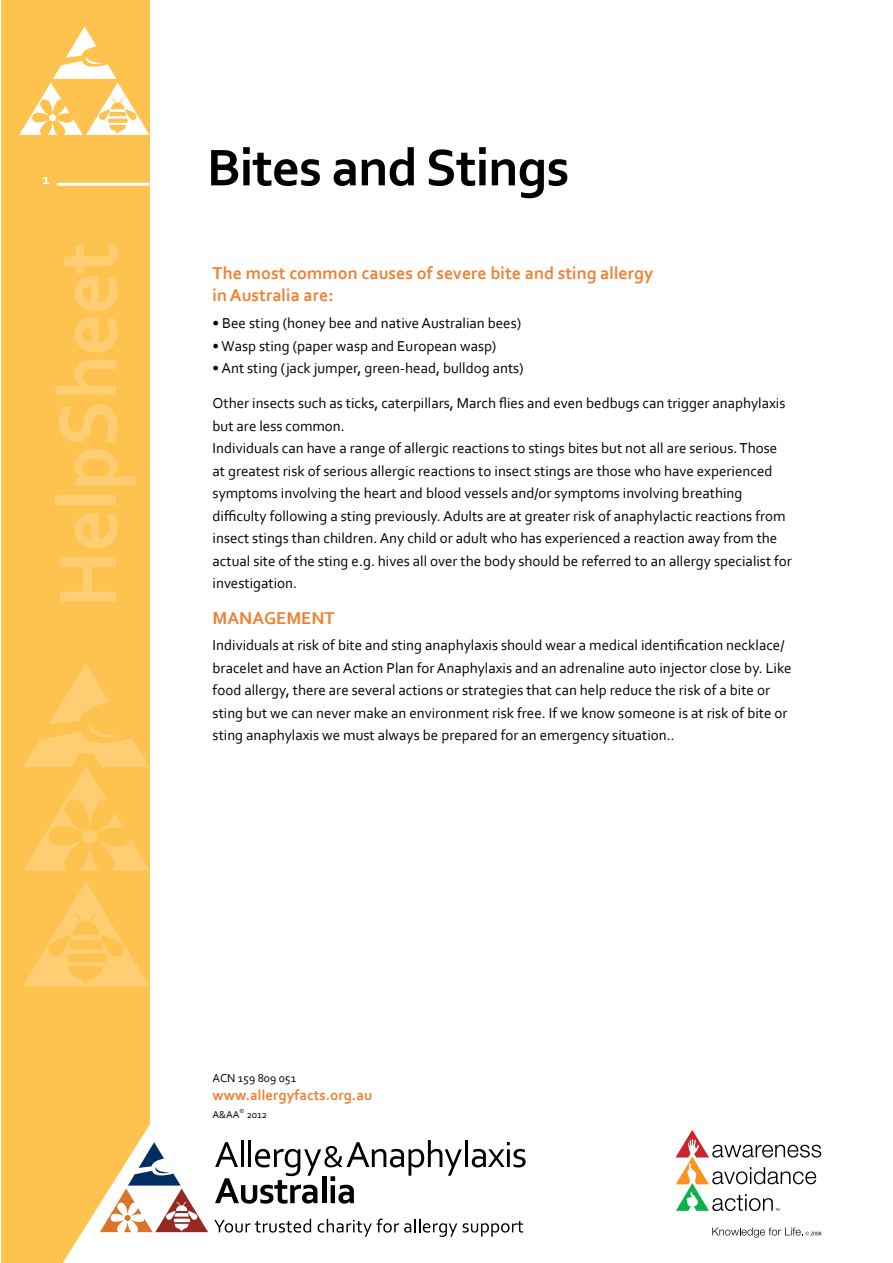
<style>
.page{position:relative;width:893px;height:1263px;background:#fff}
.page>*{position:absolute;margin:0;border:0;box-sizing:border-box;transform-origin:0 0}
.t1{font:700 85.5px "Corbel";letter-spacing:-.015em;color:#ffce73;scale:.96 1}
.t2{font:700 54px "Corbel";letter-spacing:-.015em;color:#000}
.t3{font:700 18px/22.5px "Corbel";color:#ef8132}
.t4{font:15px/22.5px "Corbel";color:#000}
.t5{font:700 15px "Corbel";color:#ef8132}
.t6{font:700 15px "Corbel";color:#fff}
.t7{font:12px "Corbel";color:#000}
.t8{font:10.5px "Corbel";color:#000}
</style>
<div class="page">
<div style="left:1px;top:0;width:149px;height:1263px;background:#fec34e"></div>
<svg style="left:712px;top:1227px;width:109px;height:10px"></svg>
<svg style="left:675px;top:1130px;width:146px;height:81px"></svg>
<hr style="left:57px;top:183px;width:93px;height:3px;background:#fff">
<svg style="left:19px;top:27px;width:130px;height:108px"></svg>
<svg style="left:23px;top:882px;width:126px;height:104px"></svg>
<svg style="left:23px;top:663px;width:126px;height:207px"></svg>
<hr style="left:465px;top:1140px;width:3px;height:27px;background:#000">
<svg style="left:472px;top:1142px;width:54px;height:25px"></svg>
<svg style="left:215px;top:1140px;width:247px;height:63px"></svg>
<svg style="left:62px;top:1124px;width:146px;height:139px"></svg>
<svg style="left:214px;top:1219px;width:97px;height:13px"></svg>
<svg style="left:318px;top:1218px;width:139px;height:19px"></svg>
<svg style="left:463px;top:1221px;width:60px;height:16px"></svg>
<p class="t6" style="left:43px;top:170px;width:9px">1</p>
<h1 class="t1" style="left:35px;top:608px;width:382px;rotate:-90deg">HelpSheet</h1>
<h2 class="t2" style="left:207px;top:134px;width:364px">Bites and Stings</h2>
<p class="t3" style="left:213px;top:261px;width:442px">The most common causes of severe bite and sting allergy in Australia are:</p>
<p class="t4" style="left:213px;top:311px;width:310px">• Bee sting (honey bee and native Australian bees)</p>
<p class="t4" style="left:213px;top:334px;width:285px">• Wasp sting (paper wasp and European wasp)</p>
<p class="t4" style="left:213px;top:356px;width:313px">• Ant sting (jack jumper, green-head, bulldog ants)</p>
<p class="t4" style="left:213px;top:392px;width:581px">Other insects such as ticks, caterpillars, March flies and even bedbugs can trigger anaphylaxis but are less common.<br>Individuals can have a range of allergic reactions to stings bites but not all are serious. Those at greatest risk of serious allergic reactions to insect stings are those who have experienced symptoms involving the heart and blood vessels and/or symptoms involving breathing difficulty following a sting previously. Adults are at greater risk of anaphylactic reactions from insect stings than children. Any child or adult who has experienced a reaction away from the actual site of the sting e.g. hives all over the body should be referred to an allergy specialist for investigation.</p>
<p class="t3" style="left:213px;top:606px;width:124px">MANAGEMENT</p>
<p class="t4" style="left:213px;top:634px;width:580px">Individuals at risk of bite and sting anaphylaxis should wear a medical identification necklace/ bracelet and have an Action Plan for Anaphylaxis and an adrenaline auto injector close by. Like food allergy, there are several actions or strategies that can help reduce the risk of a bite or sting but we can never make an environment risk free. If we know someone is at risk of bite or sting anaphylaxis we must always be prepared for an emergency situation..</p>
<p class="t7" style="left:213px;top:1070px;width:85px">ACN 159 809 051</p>
<p class="t5" style="left:213px;top:1085px;width:161px">www.allergyfacts.org.au</p>
<p class="t8" style="left:213px;top:1108px;width:56px">A&amp;AA<sup>©</sup> 2012</p>
</div>
